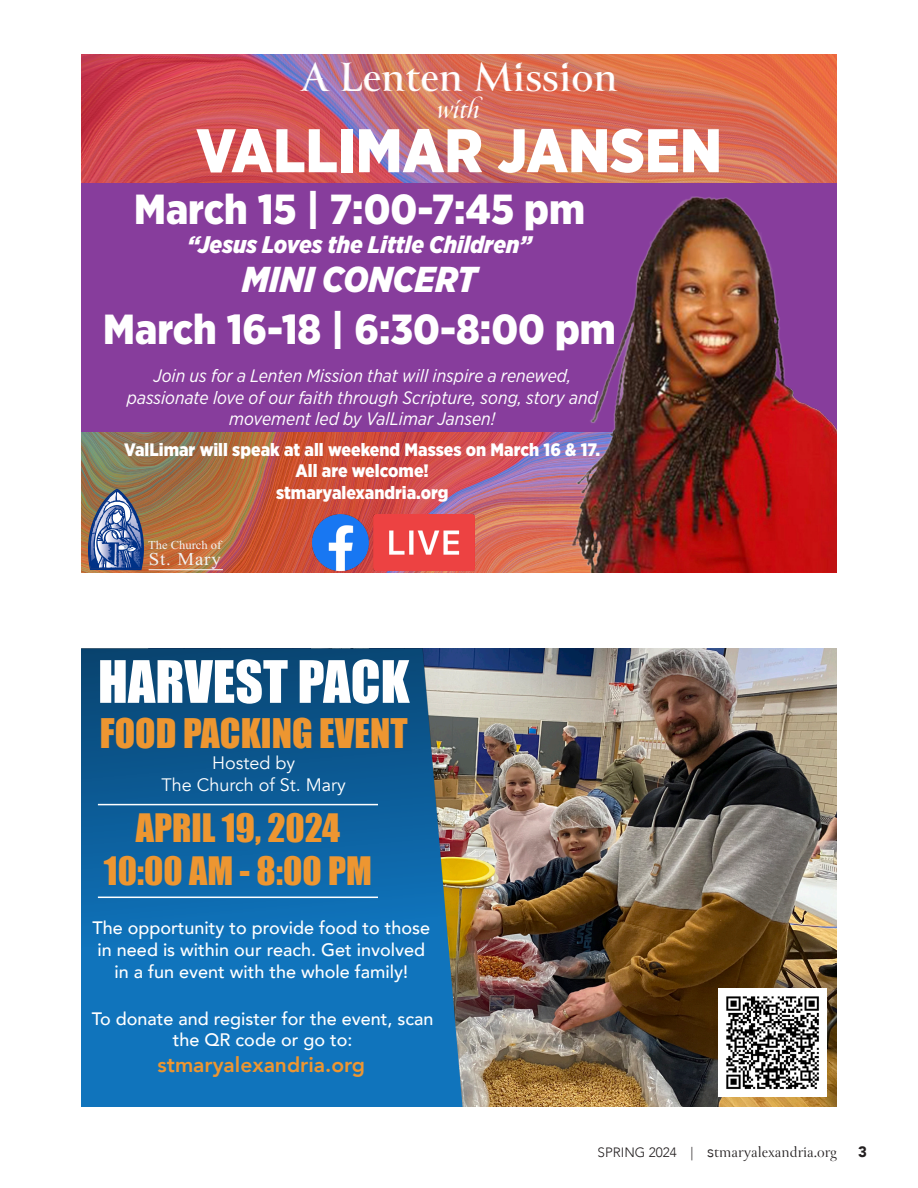
<style>
.page{position:relative;width:918px;height:1188px;background:#fff}
.page>*{position:absolute;margin:0;border:0;box-sizing:border-box;transform-origin:0 0}
.t1{font:900 61.5px "Gotham Narrow";color:#fff}
.t2{font:54px "Impact";color:#fff}
.t3{font:700 45px "Canto Brush";color:#fff}
.t4{font:900 42px "Gotham Narrow";color:#fff}
.t5{font:37.5px "Impact";color:#ed9631}
.t6{font:36px/43.2px "Impact";color:#ed9631;text-align:center}
.t7{font:italic 900 36px "Gotham Narrow";color:#fff}
.t8{font:italic 600 30px "Canto Brush";color:#fff}
.t9{font:italic 900 24px "Gotham Narrow";color:#fff}
.t10{font:800 21px "Avenir";color:#ed9631}
.t11{font:18.15px "Times New Roman";letter-spacing:.045em;color:#f2f3f4;scale:1.04 1}
.t12{font:500 18px/21.6px "Avenir";color:#fff;text-align:center}
.t13{font:italic 18px/21.6px "Gotham Narrow";color:#fff;text-align:center}
.t14{font:900 18px/21.6px "Gotham Narrow";color:#fff;text-align:center}
.t15{font:18px/21.6px "Avenir";color:#fff;text-align:center}
.t16{font:16.5px "Canto Pen";color:#231f20}
.t17{font:900 15px "Avenir";color:#231f20}
.t18{font:12.15px "Times New Roman";color:#f2f3f4;scale:1.04 1}
.s1{font-family:"Avenir";font-weight:300;font-size:13.5px}
.s2{font-family:"Avenir";font-weight:300}
</style>
<div class="page">
<img style="left:463px;top:648px;width:374px;height:459px">
<svg style="left:81px;top:648px;width:382px;height:459px;background:#1d75b2"></svg>
<svg style="left:81px;top:648px;width:365px;height:302px;background:#115e97"></svg>
<hr style="left:98px;top:804px;width:280px;height:1px;background:#fff">
<hr style="left:98px;top:897px;width:280px;height:1px;background:#fff">
<img style="left:718px;top:988px;width:108px;height:108px">
<img style="left:81px;top:54px;width:756px;height:130px">
<div style="left:81px;top:184px;width:756px;height:252px;background:#873d9c"></div>
<img style="left:81px;top:432px;width:490px;height:140px">
<img style="left:312px;top:514px;width:162px;height:57px">
<svg style="left:88px;top:489px;width:61px;height:81px;background:#717994"></svg>
<hr style="left:149px;top:569px;width:74px;height:1px;background:#f2f3f4">
<img style="left:571px;top:162px;width:266px;height:410px">
<p class="t3" style="left:300px;top:49px;width:319px">A Lenten Mission</p>
<p class="t8" style="left:438px;top:91px;width:44px">with</p>
<p class="t1" style="left:196px;top:110px;width:527px">VALLIMAR JANSEN</p>
<p class="t4" style="left:134px;top:182px;width:452px">March 15 | 7:00-7:45 pm</p>
<p class="t9" style="left:187px;top:229px;width:346px">“Jesus Loves the Little Children”</p>
<p class="t7" style="left:242px;top:255px;width:236px">MINI CONCERT</p>
<p class="t4" style="left:103px;top:301px;width:514px">March 16-18 | 6:30-8:00 pm</p>
<p class="t13" style="left:127px;top:365px;width:473px">Join us for a Lenten Mission that will inspire a renewed, passionate love of our faith through Scripture, song, story and movement led by ValLimar Jansen!</p>
<p class="t14" style="left:124px;top:438px;width:477px">ValLimar will speak at all weekend Masses on March 16 &amp; 17.<br>All are welcome!<br>stmaryalexandria.org</p>
<p class="t18" style="left:148px;top:536px;width:72px">The Church of</p>
<p class="t11" style="left:149px;top:547px;width:71px">St. Mary</p>
<p class="t2" style="left:98px;top:640px;width:313px">HARVEST PACK</p>
<p class="t5" style="left:100px;top:704px;width:309px">FOOD PACKING EVENT</p>
<p class="t15" style="left:162px;top:753px;width:186px">Hosted by<br>The Church of St. Mary</p>
<p class="t6" style="left:104px;top:805px;width:269px">APRIL 19, 2024<br>10:00 AM - 8:00 PM</p>
<p class="t12" style="left:92px;top:916px;width:339px">The opportunity to provide food to those in need is within our reach. Get involved in a fun event with the whole family!</p>
<p class="t12" style="left:92px;top:1006px;width:343px">To donate and register for the event, scan the QR code or go to:</p>
<p class="t10" style="left:158px;top:1049px;width:209px">stmaryalexandria.org</p>
<p class="t16" style="left:598px;top:1142px;width:241px"><span class="s1">SPRING 2024 |</span> <span class="s2">s</span>tmaryalexandria.org</p>
<p class="t17" style="left:858px;top:1139px;width:10px">3</p>
</div>
